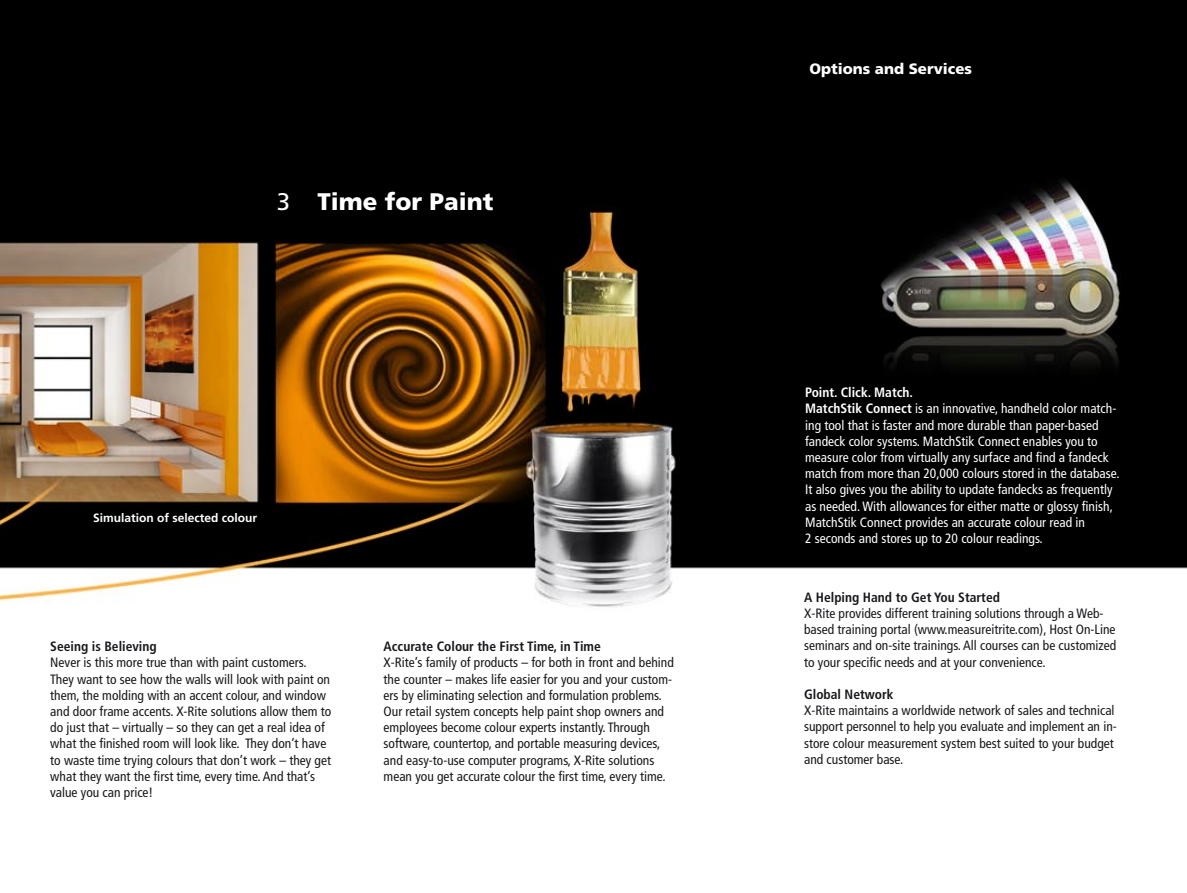
<style>
.page{position:relative;width:1187px;height:893px;background:#fff}
.page>*{position:absolute;margin:0;border:0;box-sizing:border-box;transform-origin:0 0}
.t1{font:900 24px "Frutiger";color:#fff}
.t2{font:900 15px "Frutiger";color:#fff}
.t3{font:condensed 13.5px/16.2px "Frutiger";color:#1a171c}
.t4{font:condensed 13.5px/16.2px "Frutiger";color:#fff}
.t5{font:700 condensed 13.5px "Frutiger";color:#1a171c}
.t6{font:700 12px "Frutiger";color:#fff}
.s1{font-weight:400}
.s2{font-weight:700}
</style>
<div class="page">
<img style="left:0;top:0;width:1186px;height:607px">
<h1 class="t1" style="left:277px;top:187px;width:218px"><span class="s1">3</span> Time for Paint</h1>
<p class="t6" style="left:93px;top:511px;width:166px">Simulation of selected colour</p>
<p class="t5" style="left:50px;top:638px;width:108px">Seeing is Believing</p>
<p class="t3" style="left:50px;top:655px;width:282px">Never is this more true than with paint customers.<br>They want to see how the walls will look with paint on them, the molding with an accent colour, and window and door frame accents. X-Rite solutions allow them to do just that – virtually – so they can get a real idea of what the finished room will look like. They don’t have to waste time trying colours that don’t work – they get what they want the first time, every time. And that’s value you can price!</p>
<p class="t5" style="left:383px;top:638px;width:219px">Accurate Colour the First Time, in Time</p>
<p class="t3" style="left:383px;top:655px;width:292px">X-Rite’s family of products – for both in front and behind the counter – makes life easier for you and your custom&shy;ers by eliminating selection and formulation problems.<br>Our retail system concepts help paint shop owners and employees become colour experts instantly. Through software, countertop, and portable measuring devices, and easy-to-use computer programs, X-Rite solutions mean you get accurate colour the first time, every time.</p>
<p class="t2" style="left:809px;top:60px;width:164px">Options and Services</p>
<p class="t4" style="left:805px;top:384px;width:316px"><span class="s2">Point. Click. Match.<br>MatchStik Connect</span> is an innovative, handheld color match&shy;ing tool that is faster and more durable than paper-based fandeck color systems. MatchStik Connect enables you to measure color from virtually any surface and find a fandeck match from more than 20,000 colours stored in the database.<br>It also gives you the ability to update fandecks as frequently as needed.With allowances for either matte or glossy finish, MatchStik Connect provides an accurate colour read in<br>2 seconds and stores up to 20 colour readings.</p>
<p class="t5" style="left:804px;top:589px;width:197px">A Helping Hand to Get You Started</p>
<p class="t3" style="left:804px;top:605px;width:314px">X-Rite provides different training solutions through a Web&shy;based training portal (www.measureitrite.com), Host On-Line seminars and on-site trainings. All courses can be customized to your specific needs and at your convenience.</p>
<p class="t5" style="left:804px;top:686px;width:91px">Global Network</p>
<p class="t3" style="left:804px;top:702px;width:314px">X-Rite maintains a worldwide network of sales and technical support personnel to help you evaluate and implement an in&shy;store colour measurement system best suited to your budget and customer base.</p>
</div>
